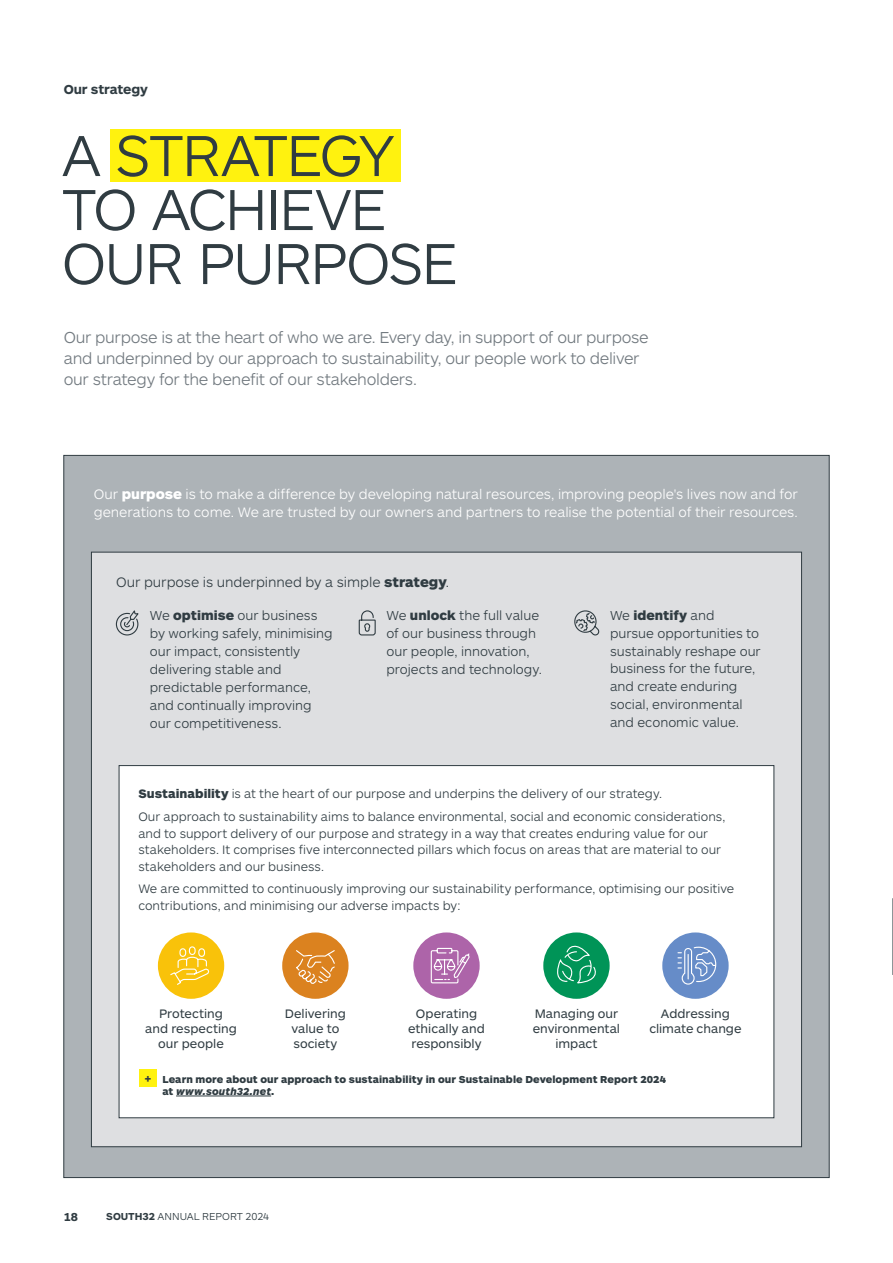
<style>
.page{position:relative;width:893px;height:1263px;background:#fff}
.page>*{position:absolute;margin:0;border:0;box-sizing:border-box;transform-origin:0 0}
.t1{font:300 60px/54px "ARS Maquette Pro";letter-spacing:-.035em;color:#303c42}
.t2{font:300 16.5px/21px "ARS Maquette Pro";letter-spacing:-.02em;color:#71797f}
.t3{font:300 14.25px/18px "ARS Maquette Pro";color:#fff}
.t4{font:300 14.25px "ARS Maquette Pro";color:#303c42}
.t5{font:300 13.5px/18px "ARS Maquette Pro";color:#303c42}
.t6{font:700 13.5px "ARS Maquette Pro";letter-spacing:-.01em;color:#303c42}
.t7{font:300 12.75px/16.5px "ARS Maquette Pro";color:#303c42}
.t8{font:12.75px/15px "ARS Maquette Pro";color:#303c42;text-align:center}
.t9{font:700 12px "ARS Maquette Pro";color:#303c42}
.t10{font:900 10.5px/12px "ARS Maquette Pro";letter-spacing:.01em;color:#303c42}
.t11{font:300 10.5px "ARS Maquette Pro";color:#303c42}
.s1{font-weight:900}
.s2{font-style:italic}
.s3{font-weight:700}
</style>
<div class="page">
<svg style="left:892px;top:898px;width:1px;height:77px"></svg>
<div style="left:63px;top:455px;width:767px;height:723px;background:#adb3b7;border:1px solid #303c42"></div>
<div style="left:91px;top:552px;width:711px;height:595px;background:#dedfe1;border:1px solid #303c42"></div>
<div style="left:119px;top:765px;width:655px;height:353px;background:#fff;border:1px solid #303c42"></div>
<div style="left:110px;top:129px;width:291px;height:53px;background:#fff20f"></div>
<div style="left:139px;top:1070px;width:17px;height:17px;background:#fff20f"></div>
<hr style="left:176px;top:1096px;width:95px;height:1px;background:#303c42">
<svg style="left:115px;top:610px;width:24px;height:26px"></svg>
<svg style="left:358px;top:610px;width:18px;height:26px"></svg>
<svg style="left:574px;top:610px;width:26px;height:26px"></svg>
<div style="left:158px;top:932px;width:66px;height:67px;background:#f9c20a;border-radius:50%"></div>
<svg style="left:170px;top:946px;width:40px;height:39px"></svg>
<div style="left:282px;top:932px;width:67px;height:67px;background:#db821f;border-radius:50%"></div>
<svg style="left:296px;top:950px;width:39px;height:34px"></svg>
<div style="left:413px;top:932px;width:67px;height:67px;background:#ad64a9;border-radius:50%"></div>
<svg style="left:430px;top:947px;width:40px;height:37px"></svg>
<div style="left:543px;top:932px;width:67px;height:67px;background:#009457;border-radius:50%"></div>
<svg style="left:557px;top:945px;width:39px;height:39px"></svg>
<div style="left:662px;top:932px;width:67px;height:67px;background:#668cc8;border-radius:50%"></div>
<svg style="left:677px;top:946px;width:40px;height:39px"></svg>
<p class="t6" style="left:64px;top:81px;width:86px">Our strategy</p>
<h1 class="t1" style="left:62px;top:125px;width:398px">A STRATEGY<br>TO ACHIEVE<br>OUR PURPOSE</h1>
<p class="t2" style="left:64px;top:326px;width:586px">Our purpose is at the heart of who we are. Every day, in support of our purpose and underpinned by our approach to sustainability, our people work to deliver our strategy for the benefit of our stakeholders.</p>
<p class="t3" style="left:94px;top:485px;width:706px">Our <span class="s1">purpose</span> is to make a difference by developing natural resources, improving people's lives now and for generations to come. We are trusted by our owners and partners to realise the potential of their resources.</p>
<p class="t4" style="left:116px;top:573px;width:334px">Our purpose is underpinned by a simple <span class="s1">strategy</span>.</p>
<p class="t5" style="left:150px;top:605px;width:184px">We <span class="s1">optimise</span> our business by working safely, minimising our impact, consistently delivering stable and predictable performance, and continually improving our competitiveness.</p>
<p class="t5" style="left:387px;top:605px;width:157px">We <span class="s1">unlock</span> the full value of our business through our people, innovation, projects and technology.</p>
<p class="t5" style="left:610px;top:605px;width:152px">We <span class="s1">identify</span> and pursue opportunities to sustainably reshape our business for the future, and create enduring social, environmental and economic value.</p>
<p class="t7" style="left:138px;top:782px;width:589px;line-height:22.8px"><span class="s1">Sustainability</span> is at the heart of our purpose and underpins the delivery of our strategy.<br>Our approach to sustainability aims to balance environmental, social and economic considerations,</p>
<p class="t7" style="left:138px;top:824px;width:584px">and to support delivery of our purpose and strategy in a way that creates enduring value for our stakeholders. It comprises five interconnected pillars which focus on areas that are material to our stakeholders and our business.</p>
<p class="t7" style="left:138px;top:880px;width:597px">We are committed to continuously improving our sustainability performance, optimising our positive contributions, and minimising our adverse impacts by:</p>
<p class="t8" style="left:145px;top:1006px;width:93px">Protecting<br>and respecting our people</p>
<p class="t8" style="left:285px;top:1006px;width:62px">Delivering value to society</p>
<p class="t8" style="left:408px;top:1006px;width:78px">Operating ethically and responsibly</p>
<p class="t8" style="left:533px;top:1006px;width:89px">Managing our environmental impact</p>
<p class="t8" style="left:649px;top:1006px;width:94px">Addressing climate change</p>
<p class="t10" style="left:162px;top:1073px;width:505px;text-indent:-18px">+ Learn more about our approach to sustainability in our Sustainable Development Report 2024 at <span class="s2">www.south32.net</span>.</p>
<p class="t9" style="left:64px;top:1209px;width:16px">18</p>
<p class="t11" style="left:106px;top:1210px;width:164px"><span class="s3">SOUTH32</span> ANNUAL REPORT 2024</p>
</div>
